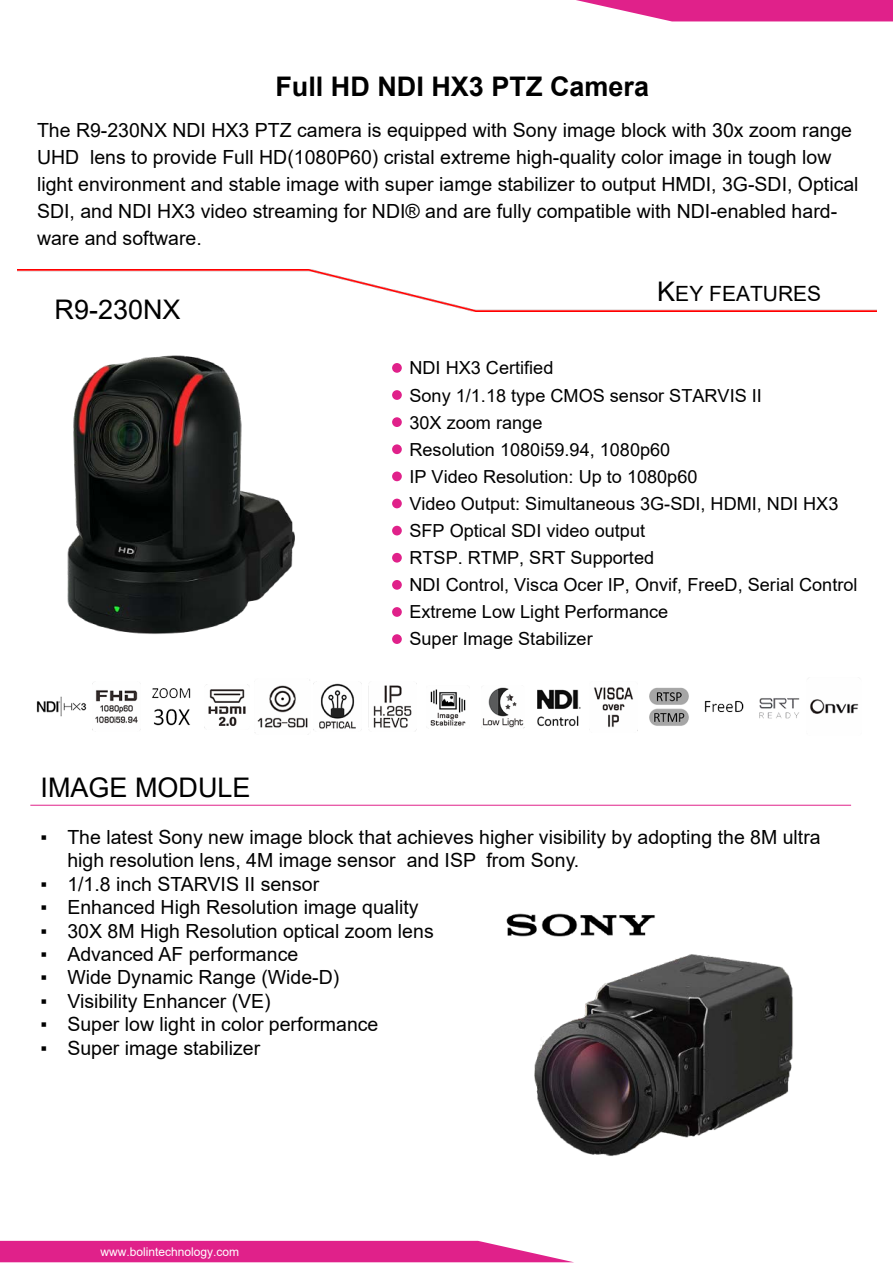
<style>
.page{position:relative;width:893px;height:1263px;background:#fff}
.page>*{position:absolute;margin:0;border:0;box-sizing:border-box;transform-origin:0 0}
.t1{font:700 27px "Arial";color:#000}
.t2{font:27px "Arial";color:#000}
.t3{font:21px "Arial";color:#000}
.t4{font:19.5px/27px "Arial";color:#020202}
.t5{font:18px/27px "Arial";color:#000}
.t6{font:12px "Arial";color:#fff}
.s1{font-size:27px}
</style>
<div class="page">
<hr style="left:30px;top:805px;width:821px;height:1px;background:#e0218a">
<svg style="left:0;top:1241px;width:573px;height:21px;background:#e23293"></svg>
<svg style="left:576px;top:0;width:317px;height:21px;background:#e4419b"></svg>
<img style="left:17px;top:270px;width:860px;height:41px">
<img style="left:704px;top:700px;width:40px;height:13px">
<img style="left:373px;top:685px;width:43px;height:46px">
<img style="left:319px;top:682px;width:42px;height:47px">
<img style="left:594px;top:687px;width:39px;height:41px">
<img style="left:810px;top:699px;width:49px;height:15px">
<img style="left:649px;top:687px;width:40px;height:39px">
<img style="left:759px;top:698px;width:41px;height:21px">
<img style="left:257px;top:680px;width:53px;height:48px">
<img style="left:206px;top:684px;width:42px;height:42px">
<img style="left:95px;top:690px;width:46px;height:40px">
<img style="left:152px;top:688px;width:39px;height:38px">
<img style="left:430px;top:689px;width:36px;height:37px">
<img style="left:482px;top:687px;width:42px;height:41px">
<img style="left:506px;top:913px;width:149px;height:24px">
<img style="left:534px;top:954px;width:259px;height:202px">
<div style="left:392px;top:363px;width:10px;height:10px;background:#e0218a;border-radius:50%"></div>
<div style="left:392px;top:390px;width:10px;height:10px;background:#e0218a;border-radius:50%"></div>
<div style="left:392px;top:417px;width:10px;height:10px;background:#e0218a;border-radius:50%"></div>
<div style="left:392px;top:444px;width:10px;height:10px;background:#e0218a;border-radius:50%"></div>
<div style="left:392px;top:471px;width:10px;height:10px;background:#e0218a;border-radius:50%"></div>
<div style="left:392px;top:499px;width:10px;height:9px;background:#e0218a;border-radius:50%"></div>
<div style="left:392px;top:526px;width:10px;height:9px;background:#e0218a;border-radius:50%"></div>
<div style="left:392px;top:553px;width:10px;height:10px;background:#e0218a;border-radius:50%"></div>
<div style="left:392px;top:580px;width:10px;height:10px;background:#e0218a;border-radius:50%"></div>
<div style="left:392px;top:607px;width:10px;height:10px;background:#e0218a;border-radius:50%"></div>
<div style="left:392px;top:634px;width:10px;height:10px;background:#e0218a;border-radius:50%"></div>
<img style="left:67px;top:355px;width:228px;height:279px">
<img style="left:537px;top:689px;width:44px;height:38px">
<img style="left:37px;top:696px;width:49px;height:21px">
<h1 class="t1" style="left:275px;top:68px;width:375px">Full HD NDI HX3 PTZ Camera</h1>
<p class="t4" style="left:37px;top:116px;width:823px">The R9-230NX NDI HX3 PTZ camera is equipped with Sony image block with 30x zoom range UHD lens to provide Full HD(1080P60) cristal extreme high-quality color image in tough low light environment and stable image with super iamge stabilizer to output HMDI, 3G-SDI, Optical SDI, and NDI HX3 video streaming for NDI® and are fully compatible with NDI-enabled hard&shy;ware and software.</p>
<h1 class="t2" style="left:55px;top:291px;width:128px">R9-230NX</h1>
<h1 class="t2" style="left:41px;top:769px;width:212px">IMAGE MODULE</h1>
<p class="t3" style="left:657px;top:279px;width:165px"><span class="s1">K</span>EY FEATURES</p>
<p class="t5" style="left:409px;top:354px;width:450px">NDI HX3 Certified<br>Sony 1/1.18 type CMOS sensor STARVIS II<br>30X zoom range<br>Resolution 1080i59.94, 1080p60<br>IP Video Resolution: Up to 1080p60<br>Video Output: Simultaneous 3G-SDI, HDMI, NDI HX3<br>SFP Optical SDI video output<br>RTSP. RTMP, SRT Supported<br>NDI Control, Visca Ocer IP, Onvif, FreeD, Serial Control<br>Extreme Low Light Performance<br>Super Image Stabilizer</p>
<p class="t4" style="left:67px;top:825px;width:755px;line-height:23.4px;text-indent:-27px">▪ The latest Sony new image block that achieves higher visibility by adopting the 8M ultra high resolution lens, 4M image sensor and ISP from Sony.</p>
<p class="t4" style="left:40px;top:870px;width:280px">▪ 1/1.8 inch STARVIS II sensor</p>
<p class="t4" style="left:40px;top:894px;width:380px">▪ Enhanced High Resolution image quality</p>
<p class="t4" style="left:40px;top:917px;width:395px">▪ 30X 8M High Resolution optical zoom lens</p>
<p class="t4" style="left:40px;top:940px;width:259px">▪ Advanced AF performance</p>
<p class="t4" style="left:40px;top:964px;width:300px">▪ Wide Dynamic Range (Wide-D)</p>
<p class="t4" style="left:40px;top:987px;width:232px">▪ Visibility Enhancer (VE)</p>
<p class="t4" style="left:40px;top:1011px;width:340px">▪ Super low light in color performance</p>
<p class="t4" style="left:40px;top:1034px;width:221px">▪ Super image stabilizer</p>
<p class="t6" style="left:101px;top:1243px;width:140px">www.bolintechnology.com</p>
</div>
